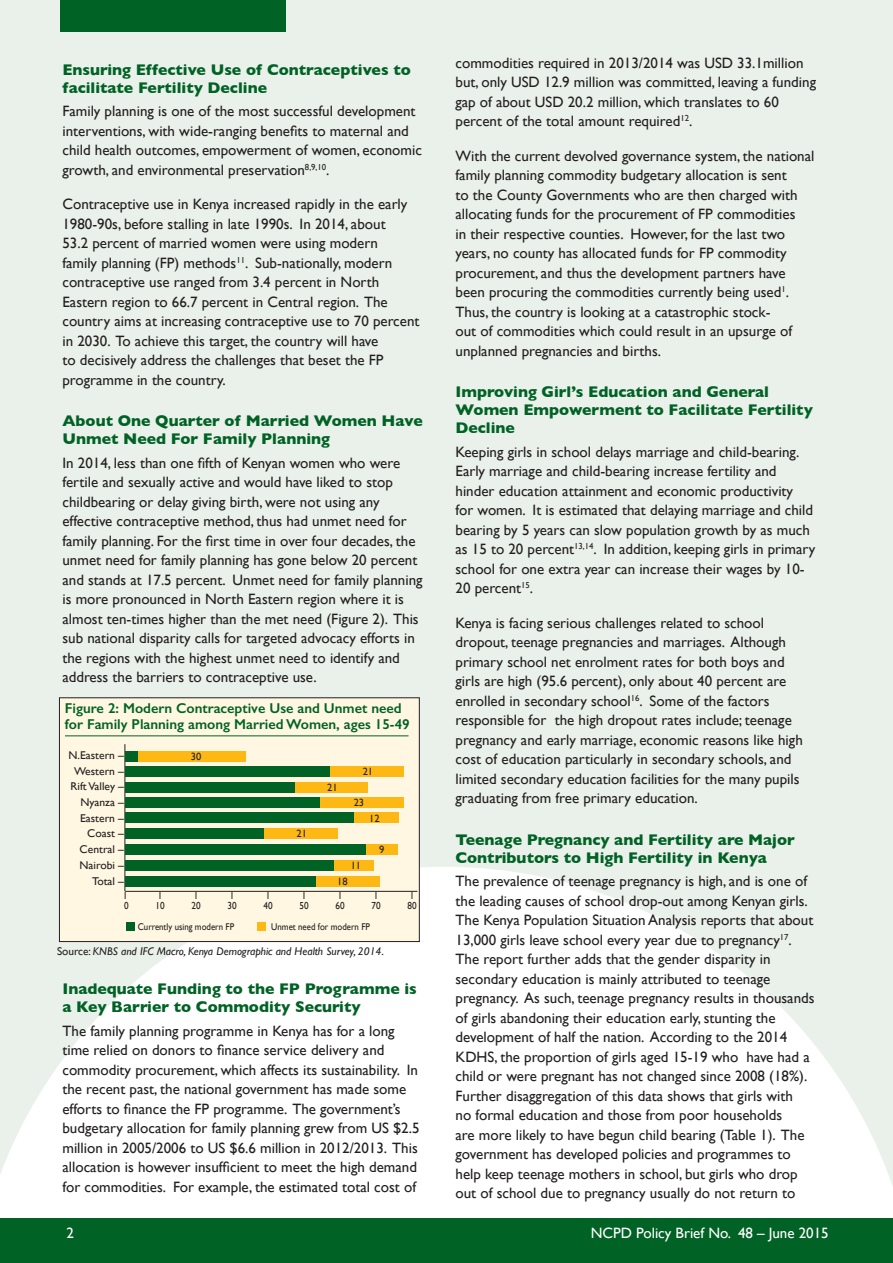
<style>
.page{position:relative;width:893px;height:1263px;background:#eaf1ea}
.page>*{position:absolute;margin:0;border:0;box-sizing:border-box;transform-origin:0 0}
.t1{font:700 15.75px/18px "Gill Sans";color:#006225}
.t2{font:15px/19.5px "Gill Sans";color:#231f20}
.t3{font:15px "Gill Sans";color:#fff}
.t4{font:600 14.25px/15.8px "Gill Sans";color:#006225}
.t5{font:11.25px/15.8px "Gill Sans";color:#231f20;text-align:right}
.t6{font:italic 11.25px "Gill Sans";color:#231f20}
.t7{font:10.5px "Gill Sans";color:#231f20}
.t8{font:10.2px "Gill Sans";color:#231f20;scale:.9 1}
.t9{font:9.75px "Gill Sans";color:#231f20;scale:.9 1}
.s1{font-style:normal}
</style>
<div class="page">
<svg style="left:0;top:867px;width:893px;height:351px;fill:#fff"></svg>
<div style="left:0;top:1218px;width:893px;height:45px;background:#006225"></div>
<div style="left:61px;top:0;width:225px;height:31px;background:#006225"></div>
<div style="left:59px;top:698px;width:360px;height:243px;background:#fff7e1"></div>
<div style="left:59px;top:697px;width:361px;height:245px;border:1px solid #231f20"></div>
<div style="left:316px;top:876px;width:64px;height:10px;background:#fdb813"></div>
<div style="left:333px;top:860px;width:41px;height:10px;background:#fdb813"></div>
<div style="left:366px;top:844px;width:31px;height:11px;background:#fdb813"></div>
<div style="left:264px;top:828px;width:74px;height:10px;background:#fdb813"></div>
<div style="left:354px;top:813px;width:45px;height:10px;background:#fdb813"></div>
<div style="left:320px;top:797px;width:83px;height:11px;background:#fdb813"></div>
<div style="left:294px;top:782px;width:74px;height:10px;background:#fdb813"></div>
<div style="left:330px;top:767px;width:74px;height:10px;background:#fdb813"></div>
<hr style="left:125px;top:891px;width:292px;height:1px;background:#231f20">
<hr style="left:125px;top:744px;width:1px;height:147px;background:#231f20">
<div style="left:125px;top:751px;width:14px;height:11px;background:#006225"></div>
<div style="left:125px;top:767px;width:204px;height:10px;background:#006225"></div>
<div style="left:125px;top:782px;width:169px;height:10px;background:#006225"></div>
<div style="left:125px;top:797px;width:195px;height:11px;background:#006225"></div>
<div style="left:125px;top:813px;width:229px;height:10px;background:#006225"></div>
<div style="left:125px;top:828px;width:139px;height:10px;background:#006225"></div>
<div style="left:125px;top:860px;width:208px;height:10px;background:#006225"></div>
<div style="left:125px;top:876px;width:191px;height:10px;background:#006225"></div>
<div style="left:125px;top:844px;width:240px;height:11px;background:#006225"></div>
<hr style="left:65px;top:736px;width:344px;height:1px;background:#006225">
<div style="left:139px;top:751px;width:107px;height:11px;background:#fdb813"></div>
<div style="left:127px;top:922px;width:8px;height:9px;background:#006225"></div>
<div style="left:258px;top:922px;width:8px;height:9px;background:#fdb813"></div>
<p class="t2" style="left:455px;top:53px;width:362px">commodities required in 2013/2014 was USD 33.1million but, only USD 12.9 million was committed, leaving a funding gap of about USD 20.2 million, which translates to 60 percent of the total amount required<sup>12</sup>.</p>
<p class="t2" style="left:455px;top:146px;width:360px">With the current devolved governance system, the national family planning commodity budgetary allocation is sent<br>to the County Governments who are then charged with allocating funds for the procurement of FP commodities<br>in their respective counties. However, for the last two years, no county has allocated funds for FP commodity procurement, and thus the development partners have been procuring the commodities currently being used<sup>1</sup>.<br>Thus, the country is looking at a catastrophic stock-<br>out of commodities which could result in an upsurge of unplanned pregnancies and births.</p>
<p class="t1" style="left:455px;top:383px;width:359px">Improving Girl’s Education and General<br>Women Empowerment to Facilitate Fertility<br>Decline</p>
<p class="t2" style="left:455px;top:442px;width:361px">Keeping girls in school delays marriage and child-bearing.<br>Early marriage and child-bearing increase fertility and hinder education attainment and economic productivity<br>for women. It is estimated that delaying marriage and child bearing by 5 years can slow population growth by as much as 15 to 20 percent<sup>13,14</sup>. In addition, keeping girls in primary school for one extra year can increase their wages by 10- 20 percent<sup>15</sup>.</p>
<p class="t2" style="left:455px;top:613px;width:349px">Kenya is facing serious challenges related to school dropout, teenage pregnancies and marriages. Although primary school net enrolment rates for both boys and girls are high (95.6 percent), only about 40 percent are enrolled in secondary school<sup>16</sup>. Some of the factors responsible for the high dropout rates include; teenage pregnancy and early marriage, economic reasons like high cost of education particularly in secondary schools, and limited secondary education facilities for the many pupils graduating from free primary education.</p>
<p class="t1" style="left:455px;top:830px;width:341px">Teenage Pregnancy and Fertility are Major<br>Contributors to High Fertility in Kenya</p>
<p class="t2" style="left:455px;top:871px;width:361px">The prevalence of teenage pregnancy is high, and is one of the leading causes of school drop-out among Kenyan girls.<br>The Kenya Population Situation Analysis reports that about 13,000 girls leave school every year due to pregnancy<sup>17</sup>.<br>The report further adds that the gender disparity in secondary education is mainly attributed to teenage pregnancy. As such, teenage pregnancy results in thousands of girls abandoning their education early, stunting the development of half the nation. According to the 2014<br>KDHS, the proportion of girls aged 15-19 who have had a child or were pregnant has not changed since 2008 (18%).<br>Further disaggregation of this data shows that girls with<br>no formal education and those from poor households<br>are more likely to have begun child bearing (Table 1). The government has developed policies and programmes to help keep teenage mothers in school, but girls who drop out of school due to pregnancy usually do not return to</p>
<p class="t1" style="left:62px;top:60px;width:350px">Ensuring Effective Use of Contraceptives to facilitate Fertility Decline</p>
<p class="t2" style="left:62px;top:101px;width:361px">Family planning is one of the most successful development interventions, with wide-ranging benefits to maternal and child health outcomes, empowerment of women, economic growth, and environmental preservation<sup>8,9,10</sup>.</p>
<p class="t2" style="left:62px;top:194px;width:359px">Contraceptive use in Kenya increased rapidly in the early 1980-90s, before stalling in late 1990s. In 2014, about<br>53.2 percent of married women were using modern<br>family planning (FP) methods<sup>11</sup>. Sub-nationally, modern contraceptive use ranged from 3.4 percent in North Eastern region to 66.7 percent in Central region. The country aims at increasing contraceptive use to 70 percent in 2030. To achieve this target, the country will have<br>to decisively address the challenges that beset the FP programme in the country.</p>
<p class="t1" style="left:62px;top:412px;width:362px">About One Quarter of Married Women Have<br>Unmet Need For Family Planning</p>
<p class="t2" style="left:62px;top:453px;width:362px">In 2014, less than one fifth of Kenyan women who were fertile and sexually active and would have liked to stop childbearing or delay giving birth, were not using any effective contraceptive method, thus had unmet need for family planning. For the first time in over four decades, the unmet need for family planning has gone below 20 percent and stands at 17.5 percent. Unmet need for family planning is more pronounced in North Eastern region where it is almost ten-times higher than the met need (Figure 2). This sub national disparity calls for targeted advocacy efforts in the regions with the highest unmet need to identify and address the barriers to contraceptive use.</p>
<p class="t4" style="left:65px;top:700px;width:346px">Figure 2: Modern Contraceptive Use and Unmet need for Family Planning among Married Women, ages 15-49</p>
<p class="t5" style="left:69px;top:747px;width:57px">N.Eastern –<br>Western –<br>Rift Valley –<br>Nyanza –<br>Eastern –<br>Coast –<br>Central –<br>Nairobi –<br>Total –</p>
<p class="t7" style="left:191px;top:750px;width:12px">30</p>
<p class="t7" style="left:363px;top:765px;width:12px">21</p>
<p class="t7" style="left:327px;top:781px;width:12px">21</p>
<p class="t7" style="left:354px;top:796px;width:12px">23</p>
<p class="t7" style="left:369px;top:812px;width:12px">12</p>
<p class="t7" style="left:296px;top:827px;width:12px">21</p>
<p class="t7" style="left:379px;top:843px;width:7px">9</p>
<p class="t7" style="left:351px;top:859px;width:12px">11</p>
<p class="t7" style="left:337px;top:875px;width:12px">18</p>
<p class="t8" style="left:124px;top:889px;width:4px">I</p>
<p class="t8" style="left:158px;top:889px;width:7px">1</p>
<p class="t8" style="left:194px;top:889px;width:7px">1</p>
<p class="t8" style="left:230px;top:889px;width:7px">1</p>
<p class="t8" style="left:266px;top:889px;width:7px">1</p>
<p class="t8" style="left:302px;top:889px;width:7px">1</p>
<p class="t8" style="left:338px;top:889px;width:7px">1</p>
<p class="t8" style="left:374px;top:889px;width:7px">1</p>
<p class="t8" style="left:410px;top:889px;width:7px">1</p>
<p class="t8" style="left:124px;top:899px;width:7px">0</p>
<p class="t8" style="left:155px;top:899px;width:12px">10</p>
<p class="t8" style="left:191px;top:899px;width:12px">20</p>
<p class="t8" style="left:227px;top:899px;width:12px">30</p>
<p class="t8" style="left:263px;top:899px;width:12px">40</p>
<p class="t8" style="left:299px;top:899px;width:12px">50</p>
<p class="t8" style="left:335px;top:899px;width:12px">60</p>
<p class="t8" style="left:371px;top:899px;width:12px">70</p>
<p class="t8" style="left:407px;top:899px;width:12px">80</p>
<p class="t6" style="left:57px;top:945px;width:328px"><span class="s1">Source:</span> KNBS and IFC Macro, Kenya Demographic and Health Survey, 2014<span class="s1">.</span></p>
<p class="t9" style="left:138px;top:921px;width:109px">Currently using modern FP</p>
<p class="t9" style="left:271px;top:921px;width:111px">Unmet need for modern FP</p>
<p class="t1" style="left:62px;top:979px;width:356px">Inadequate Funding to the FP Programme is a Key Barrier to Commodity Security</p>
<p class="t2" style="left:62px;top:1021px;width:359px">The family planning programme in Kenya has for a long time relied on donors to finance service delivery and commodity procurement, which affects its sustainability. In the recent past, the national government has made some efforts to finance the FP programme. The government’s budgetary allocation for family planning grew from US $2.5 million in 2005/2006 to US $6.6 million in 2012/2013. This allocation is however insufficient to meet the high demand for commodities. For example, the estimated total cost of</p>
<p class="t3" style="left:67px;top:1224px;width:9px">2</p>
<p class="t3" style="left:591px;top:1224px;width:239px">NCPD Policy Brief No. 48 – June 2015</p>
</div>
